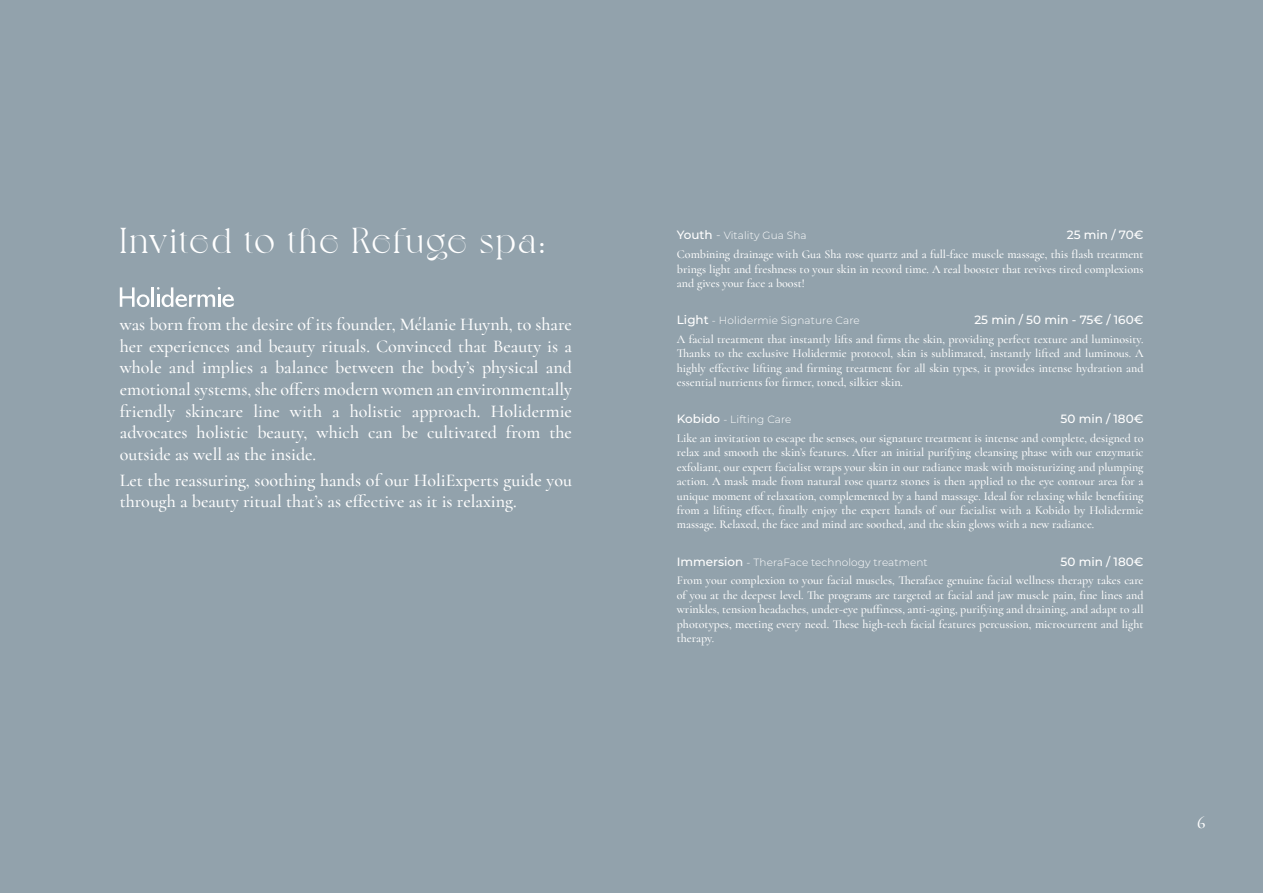
<style>
.page{position:relative;width:1263px;height:893px;background:#92a2ac}
.page>*{position:absolute;margin:0;border:0;box-sizing:border-box;transform-origin:0 0}
.t1{font:36px "Voyage";letter-spacing:.065em;color:#fff}
.t2{font:500 18px/21.6px "Cormorant";color:#fff;text-align:justify}
.t3{font:500 12px/14.4px "Cormorant";color:#fff;text-align:justify}
.t4{font:500 12px "Montserrat";color:#fff}
.t5{font:300 10.5px "Montserrat";letter-spacing:.01em;color:#fff}
.s1{font-weight:500;font-size:12px}
.s2{font-size:12px}
</style>
<div class="page">
<svg style="left:120px;top:287px;width:30px;height:20px"></svg>
<hr style="left:152px;top:287px;width:2px;height:20px;background:#fff">
<svg style="left:157px;top:287px;width:77px;height:20px"></svg>
<h1 class="t1" style="left:120px;top:218px;width:426px">Invited to the Refuge spa:</h1>
<p class="t2" style="left:120px;top:314px;width:454px">was born from the desire of its founder, Mélanie Huynh, to share her experiences and beauty rituals. Convinced that Beauty is a whole and implies a balance between the body’s physical and emotional systems, she offers modern women an environmentally friendly skincare line with a holistic approach. Holidermie advocates holistic beauty, which can be cultivated from the outside as well as the inside.</p>
<h2 class="t2" style="left:120px;top:469px;width:454px">Let the reassuring, soothing hands of our HoliExperts guide you through a beauty ritual that’s as effective as it is relaxing.</h2>
<p class="t5" style="left:677px;top:229px;width:131px"><span class="s1">Youth</span> <span class="s2">-</span> Vitality Gua Sha</p>
<p class="t4" style="left:1067px;top:227px;width:78px">25 min / 70€</p>
<p class="t3" style="left:677px;top:247px;width:468px">Combining drainage with Gua Sha rose quartz and a full-face muscle massage, this flash treatment brings light and freshness to your skin in record time. A real booster that revives tired complexions and gives your face a boost!</p>
<p class="t5" style="left:677px;top:313px;width:184px"><span class="s1">Light</span> - Holidermie Signature Care</p>
<p class="t4" style="left:974px;top:312px;width:171px">25 min / 50 min - 75€ / 160€</p>
<p class="t3" style="left:677px;top:332px;width:468px">A facial treatment that instantly lifts and firms the skin, providing perfect texture and luminosity.<br>Thanks to the exclusive Holidermie protocol, skin is sublimated, instantly lifted and luminous. A highly effective lifting and firming treatment for all skin types, it provides intense hydration and essential nutrients for firmer, toned, silkier skin.</p>
<p class="t5" style="left:677px;top:413px;width:116px"><span class="s1">Kobido</span> - Lifting Care</p>
<p class="t4" style="left:1060px;top:411px;width:84px">50 min / 180€</p>
<p class="t3" style="left:677px;top:431px;width:468px">Like an invitation to escape the senses, our signature treatment is intense and complete, designed to relax and smooth the skin’s features. After an initial purifying cleansing phase with our enzymatic exfoliant, our expert facialist wraps your skin in our radiance mask with moisturizing and plumping action. A mask made from natural rose quartz stones is then applied to the eye contour area for a unique moment of relaxation, complemented by a hand massage. Ideal for relaxing while benefiting from a lifting effect, finally enjoy the expert hands of our facialist with a Kobido by Holidermie massage. Relaxed, the face and mind are soothed, and the skin glows with a new radiance.</p>
<p class="t5" style="left:677px;top:555px;width:252px"><span class="s1">Immersion</span> - TheraFace technology treatment</p>
<p class="t4" style="left:1060px;top:553px;width:84px">50 min / 180€</p>
<p class="t3" style="left:677px;top:573px;width:468px">From your complexion to your facial muscles, Theraface genuine facial wellness therapy takes care of you at the deepest level. The programs are targeted at facial and jaw muscle pain, fine lines and wrinkles, tension headaches, under-eye puffiness, anti-aging, purifying and draining, and adapt to all phototypes, meeting every need. These high-tech facial features percussion, microcurrent and light therapy.</p>
<h2 class="t2" style="left:1197px;top:812px;width:10px">6</h2>
</div>
